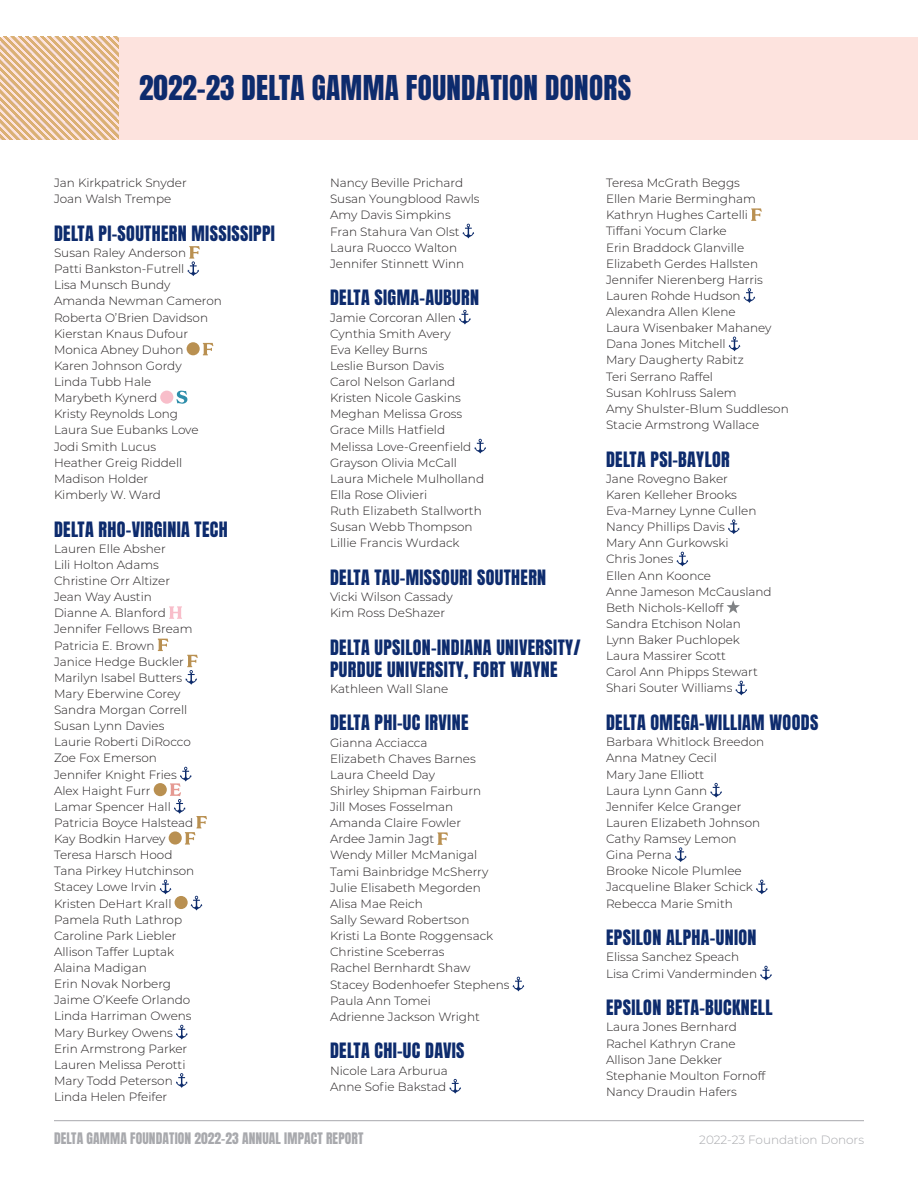
<style>
.page{position:relative;width:918px;height:1188px;background:#fff}
.page>*{position:absolute;margin:0;border:0;box-sizing:border-box;transform-origin:0 0}
.t1{font:29.1px "Anton";letter-spacing:.01em;color:#0d2b6d}
.t2{font:18px/21.6px "Anton";letter-spacing:.02em;color:#0d2b6d}
.t3{font:13.5px "Anton";letter-spacing:.01em;color:#a8a9ad}
.t4{font:300 12px/16.2px "Montserrat";color:#231f20}
.t5{font:300 12px "Montserrat";color:#a8a9ad}
</style>
<div class="page">
<div style="left:0;top:37px;width:918px;height:102px;background:#fde3de"></div>
<svg style="left:0;top:37px;width:118px;height:102px"></svg>
<hr style="left:54px;top:1120px;width:810px;height:1px;background:#a8a9ad">
<svg style="left:188px;top:246px;width:12px;height:30px"></svg>
<div style="left:187px;top:342px;width:13px;height:13px;background:#b99051;border-radius:50%"></div>
<svg style="left:203px;top:343px;width:10px;height:12px"></svg>
<div style="left:160px;top:391px;width:13px;height:13px;background:#f8beca;border-radius:50%"></div>
<svg style="left:176px;top:391px;width:11px;height:13px"></svg>
<svg style="left:169px;top:606px;width:13px;height:13px"></svg>
<svg style="left:158px;top:639px;width:10px;height:12px"></svg>
<svg style="left:185px;top:655px;width:13px;height:30px"></svg>
<div style="left:154px;top:783px;width:13px;height:13px;background:#b99051;border-radius:50%"></div>
<svg style="left:170px;top:767px;width:37px;height:78px"></svg>
<svg style="left:160px;top:880px;width:11px;height:14px"></svg>
<div style="left:175px;top:896px;width:13px;height:13px;background:#b99051;border-radius:50%"></div>
<svg style="left:191px;top:896px;width:11px;height:15px"></svg>
<svg style="left:176px;top:1025px;width:12px;height:15px"></svg>
<svg style="left:176px;top:1073px;width:11px;height:15px"></svg>
<svg style="left:463px;top:224px;width:11px;height:14px"></svg>
<svg style="left:459px;top:310px;width:12px;height:15px"></svg>
<svg style="left:474px;top:439px;width:12px;height:15px"></svg>
<svg style="left:437px;top:832px;width:11px;height:13px"></svg>
<svg style="left:513px;top:977px;width:11px;height:14px"></svg>
<svg style="left:449px;top:1079px;width:12px;height:15px"></svg>
<svg style="left:751px;top:208px;width:11px;height:13px"></svg>
<svg style="left:744px;top:288px;width:11px;height:15px"></svg>
<svg style="left:729px;top:337px;width:11px;height:14px"></svg>
<svg style="left:728px;top:519px;width:12px;height:15px"></svg>
<svg style="left:677px;top:552px;width:11px;height:14px"></svg>
<svg style="left:727px;top:600px;width:13px;height:13px"></svg>
<svg style="left:736px;top:681px;width:11px;height:14px"></svg>
<svg style="left:710px;top:783px;width:12px;height:15px"></svg>
<svg style="left:675px;top:847px;width:11px;height:15px"></svg>
<svg style="left:756px;top:880px;width:12px;height:14px"></svg>
<svg style="left:760px;top:966px;width:12px;height:15px"></svg>
<h1 class="t1" style="left:139px;top:73px;width:493px">2022-23 DELTA GAMMA FOUNDATION DONORS</h1>
<p class="t4" style="left:54px;top:174px;width:134px">Jan Kirkpatrick Snyder<br>Joan Walsh Trempe</p>
<h2 class="t2" style="left:54px;top:224px;width:222px">DELTA PI-SOUTHERN MISSISSIPPI</h2>
<p class="t4" style="left:54px;top:244px;width:170px">Susan Raley Anderson<br>Patti Bankston-Futrell<br>Lisa Munsch Bundy<br>Amanda Newman Cameron<br>Roberta O’Brien Davidson<br>Kierstan Knaus Dufour<br>Monica Abney Duhon<br>Karen Johnson Gordy<br>Linda Tubb Hale<br>Marybeth Kynerd<br>Kristy Reynolds Long<br>Laura Sue Eubanks Love<br>Jodi Smith Lucus<br>Heather Greig Riddell<br>Madison Holder<br>Kimberly W. Ward</p>
<h2 class="t2" style="left:54px;top:520px;width:175px">DELTA RHO-VIRGINIA TECH</h2>
<p class="t4" style="left:54px;top:540px;width:142px">Lauren Elle Absher<br>Lili Holton Adams<br>Christine Orr Altizer<br>Jean Way Austin<br>Dianne A. Blanford<br>Jennifer Fellows Bream<br>Patricia E. Brown<br>Janice Hedge Buckler<br>Marilyn Isabel Butters<br>Mary Eberwine Corey<br>Sandra Morgan Correll<br>Susan Lynn Davies<br>Laurie Roberti DiRocco<br>Zoe Fox Emerson<br>Jennifer Knight Fries<br>Alex Haight Furr<br>Lamar Spencer Hall<br>Patricia Boyce Halstead<br>Kay Bodkin Harvey<br>Teresa Harsch Hood<br>Tana Pirkey Hutchinson<br>Stacey Lowe Irvin<br>Kristen DeHart Krall<br>Pamela Ruth Lathrop<br>Caroline Park Liebler<br>Allison Taffer Luptak<br>Alaina Madigan<br>Erin Novak Norberg<br>Jaime O’Keefe Orlando<br>Linda Harriman Owens<br>Mary Burkey Owens<br>Erin Armstrong Parker<br>Lauren Melissa Perotti<br>Mary Todd Peterson<br>Linda Helen Pfeifer</p>
<p class="t4" style="left:330px;top:174px;width:151px">Nancy Beville Prichard<br>Susan Youngblood Rawls<br>Amy Davis Simpkins<br>Fran Stahura Van Olst<br>Laura Ruocco Walton<br>Jennifer Stinnett Winn</p>
<h2 class="t2" style="left:330px;top:288px;width:151px">DELTA SIGMA-AUBURN</h2>
<p class="t4" style="left:330px;top:309px;width:156px">Jamie Corcoran Allen<br>Cynthia Smith Avery<br>Eva Kelley Burns<br>Leslie Burson Davis<br>Carol Nelson Garland<br>Kristen Nicole Gaskins<br>Meghan Melissa Gross<br>Grace Mills Hatfield<br>Melissa Love-Greenfield<br>Grayson Olivia McCall<br>Laura Michele Mulholland<br>Ella Rose Olivieri<br>Ruth Elizabeth Stallworth<br>Susan Webb Thompson<br>Lillie Francis Wurdack</p>
<h2 class="t2" style="left:330px;top:568px;width:218px">DELTA TAU-MISSOURI SOUTHERN</h2>
<p class="t4" style="left:330px;top:588px;width:124px">Vicki Wilson Cassady<br>Kim Ross DeShazer</p>
<h2 class="t2" style="left:330px;top:638px;width:252px">DELTA UPSILON-INDIANA UNIVERSITY/<br>PURDUE UNIVERSITY, FORT WAYNE</h2>
<p class="t4" style="left:330px;top:680px;width:120px">Kathleen Wall Slane</p>
<h2 class="t2" style="left:330px;top:713px;width:140px">DELTA PHI-UC IRVINE</h2>
<p class="t4" style="left:330px;top:734px;width:181px">Gianna Acciacca<br>Elizabeth Chaves Barnes<br>Laura Cheeld Day<br>Shirley Shipman Fairburn<br>Jill Moses Fosselman<br>Amanda Claire Fowler<br>Ardee Jamin Jagt<br>Wendy Miller McManigal<br>Tami Bainbridge McSherry<br>Julie Elisabeth Megorden<br>Alisa Mae Reich<br>Sally Seward Robertson<br>Kristi La Bonte Roggensack<br>Christine Sceberras<br>Rachel Bernhardt Shaw<br>Stacey Bodenhoefer Stephens<br>Paula Ann Tomei<br>Adrienne Jackson Wright</p>
<h2 class="t2" style="left:330px;top:1041px;width:136px">DELTA CHI-UC DAVIS</h2>
<p class="t4" style="left:330px;top:1062px;width:119px">Nicole Lara Arburua<br>Anne Sofie Bakstad</p>
<p class="t4" style="left:606px;top:174px;width:184px">Teresa McGrath Beggs<br>Ellen Marie Bermingham<br>Kathryn Hughes Cartelli<br>Tiffani Yocum Clarke<br>Erin Braddock Glanville<br>Elizabeth Gerdes Hallsten<br>Jennifer Nierenberg Harris<br>Lauren Rohde Hudson<br>Alexandra Allen Klene<br>Laura Wisenbaker Mahaney<br>Dana Jones Mitchell<br>Mary Daugherty Rabitz<br>Teri Serrano Raffel<br>Susan Kohlruss Salem<br>Amy Shulster-Blum Suddleson<br>Stacie Armstrong Wallace</p>
<h2 class="t2" style="left:606px;top:450px;width:125px">DELTA PSI-BAYLOR</h2>
<p class="t4" style="left:606px;top:470px;width:167px">Jane Rovegno Baker<br>Karen Kelleher Brooks<br>Eva-Marney Lynne Cullen<br>Nancy Phillips Davis<br>Mary Ann Gurkowski<br>Chris Jones<br>Ellen Ann Koonce<br>Anne Jameson McCausland<br>Beth Nichols-Kelloff<br>Sandra Etchison Nolan<br>Lynn Baker Puchlopek<br>Laura Massirer Scott<br>Carol Ann Phipps Stewart<br>Shari Souter Williams</p>
<h2 class="t2" style="left:606px;top:713px;width:214px">DELTA OMEGA-WILLIAM WOODS</h2>
<p class="t4" style="left:606px;top:734px;width:160px">Barbara Whitlock Breedon<br>Anna Matney Cecil<br>Mary Jane Elliott<br>Laura Lynn Gann<br>Jennifer Kelce Granger<br>Lauren Elizabeth Johnson<br>Cathy Ramsey Lemon<br>Gina Perna<br>Brooke Nicole Plumlee<br>Jacqueline Blaker Schick<br>Rebecca Marie Smith</p>
<h2 class="t2" style="left:606px;top:928px;width:152px">EPSILON ALPHA-UNION</h2>
<p class="t4" style="left:606px;top:949px;width:153px">Elissa Sanchez Speach<br>Lisa Crimi Vanderminden</p>
<h2 class="t2" style="left:606px;top:998px;width:168px">EPSILON BETA-BUCKNELL</h2>
<p class="t4" style="left:606px;top:1019px;width:161px">Laura Jones Bernhard<br>Rachel Kathryn Crane<br>Allison Jane Dekker<br>Stephanie Moulton Fornoff<br>Nancy Draudin Hafers</p>
<p class="t3" style="left:54px;top:1131px;width:311px">DELTA GAMMA FOUNDATION 2022-23 ANNUAL IMPACT REPORT</p>
<p class="t5" style="left:699px;top:1131px;width:166px">2022-23 Foundation Donors</p>
</div>
